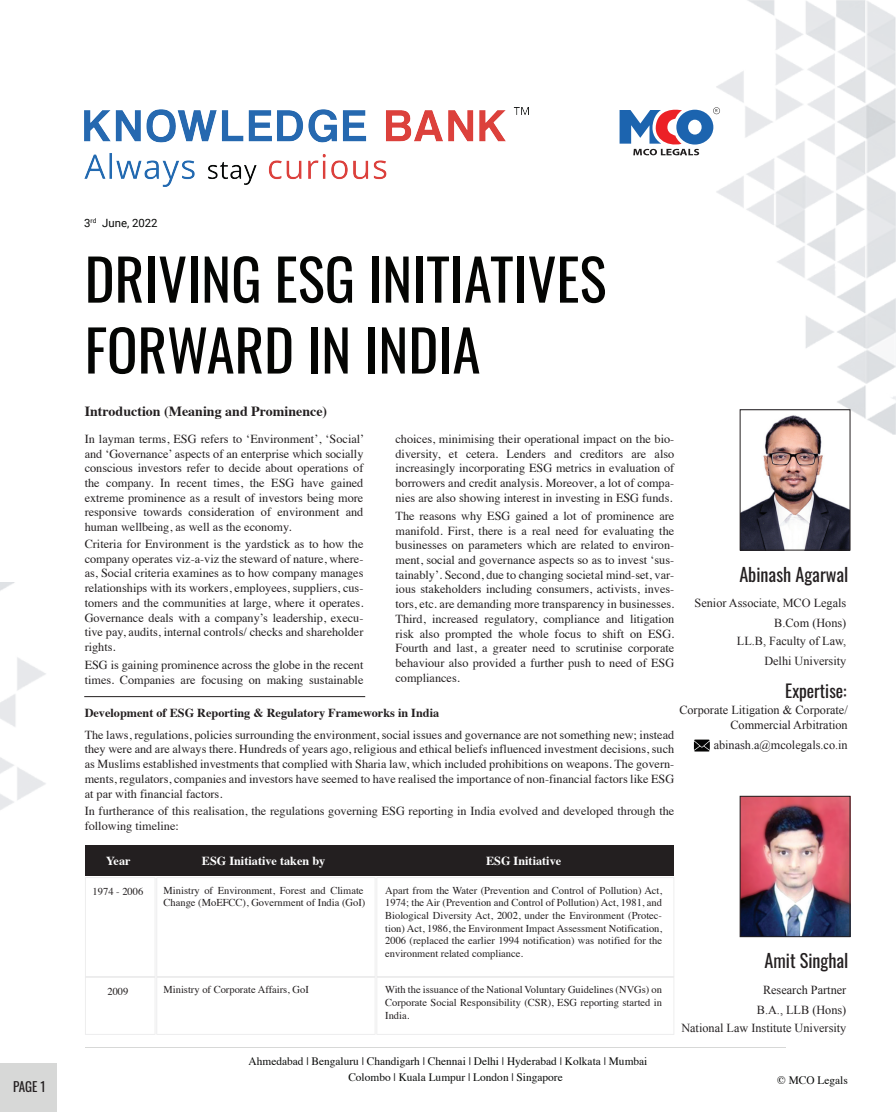
<style>
.page{position:relative;width:896px;height:1118px;background:#fff}
.page>*{position:absolute;margin:0;border:0;box-sizing:border-box;transform-origin:0 0}
.t1{font:56.88px/70.9px "Oswald";color:#040503}
.t2{font:18.2px "Oswald";color:#231f20}
.t3{font:17.5px "Oswald";color:#231f20}
.t4{font:700 14px "Times";color:#231f20}
.t5{font:13.12px "Oswald";color:#231f20}
.t6{font:12.25px/14.7px "Times";color:#231f20;text-align:justify}
.t7{font:12.25px/20.1px "Times New Roman";color:#231f20;text-align:right}
.t8{font:700 12.25px "Times";color:#231f20}
.t9{font:700 12.25px "Times";color:#fff}
.t10{font:12.25px "Times New Roman";color:#211d1e}
.t11{font:11.38px "Times";color:#090a09}
.t12{font:11.38px "Times";color:#0a0c0b}
.t13{font:11.38px "Roboto";color:#090a09}
.t14{font:10.5px/12.6px "Times";color:#231f20;text-align:justify}
.t15{font:4.29px "Avenir Next";color:#050504}
</style>
<div class="page">
<img style="left:716px;top:0;width:180px;height:435px">
<img style="left:0;top:582px;width:46px;height:228px">
<div style="left:0;top:1063px;width:57px;height:48px;background:#d7d8d7"></div>
<hr style="left:85px;top:1046px;width:701px;height:1px;background:#d7d8d7">
<img style="left:84px;top:107px;width:445px;height:79px">
<svg style="left:694px;top:739px;width:16px;height:12px"></svg>
<img style="left:742px;top:411px;width:106px;height:137px">
<div style="left:740px;top:409px;width:110px;height:141px;border:1px solid #231f20"></div>
<img style="left:742px;top:797px;width:106px;height:138px">
<div style="left:740px;top:795px;width:110px;height:142px;border:1px solid #231f20"></div>
<svg style="left:620px;top:106px;width:100px;height:49px"></svg>
<hr style="left:84px;top:696px;width:281px;height:1px;background:#231f20">
<div style="left:85px;top:845px;width:70px;height:31px;background:#231f20"></div>
<div style="left:156px;top:845px;width:220px;height:31px;background:#231f20"></div>
<div style="left:376px;top:845px;width:298px;height:31px;background:#231f20"></div>
<svg style="left:85px;top:877px;width:589px;height:157px"></svg>
<p class="t15" style="left:715px;top:107px;width:4px">R</p>
<p class="t5" style="left:13px;top:1074px;width:34px">PAGE 1</p>
<p class="t13" style="left:84px;top:215px;width:75px">3<sup>rd</sup> June, 2022</p>
<h1 class="t1" style="left:85px;top:238px;width:523px">DRIVING ESG INITIATIVES<br>FORWARD IN INDIA</h1>
<p class="t4" style="left:85px;top:398px;width:244px">Introduction (Meaning and Prominence)</p>
<p class="t6" style="left:85px;top:430px;width:281px">In layman terms, ESG refers to ‘Environment’, ‘Social’ and ‘Governance’ aspects of an enterprise which socially conscious investors refer to decide about operations of the company. In recent times, the ESG have gained extreme prominence as a result of investors being more responsive towards consideration of environment and human wellbeing, as well as the economy.</p>
<p class="t6" style="left:85px;top:535px;width:280px">Criteria for Environment is the yardstick as to how the company operates viz-a-viz the steward of nature, where&shy;as, Social criteria examines as to how company manages relationships with its workers, employees, suppliers, cus&shy;tomers and the communities at large, where it operates.<br>Governance deals with a company’s leadership, execu&shy;tive pay, audits, internal controls/ checks and shareholder rights.</p>
<p class="t6" style="left:85px;top:656px;width:280px">ESG is gaining prominence across the globe in the recent times. Companies are focusing on making sustainable</p>
<p class="t6" style="left:396px;top:430px;width:280px">choices, minimising their operational impact on the bio&shy;diversity, et cetera. Lenders and creditors are also increasingly incorporating ESG metrics in evaluation of borrowers and credit analysis. Moreover, a lot of compa&shy;nies are also showing interest in investing in ESG funds.</p>
<p class="t6" style="left:396px;top:507px;width:280px">The reasons why ESG gained a lot of prominence are manifold. First, there is a real need for evaluating the businesses on parameters which are related to environ&shy;ment, social and governance aspects so as to invest ‘sus&shy;tainably’. Second, due to changing societal mind-set, var&shy;ious stakeholders including consumers, activists, inves&shy;tors, etc. are demanding more transparency in businesses.<br>Third, increased regulatory, compliance and litigation risk also prompted the whole focus to shift on ESG.<br>Fourth and last, a greater need to scrutinise corporate behaviour also provided a further push to need of ESG compliances.</p>
<h2 class="t2" style="left:739px;top:558px;width:111px">Abinash Agarwal</h2>
<p class="t7" style="left:695px;top:592px;width:153px">Senior Associate, MCO Legals<br>B.Com (Hons)</p>
<p class="t7" style="left:737px;top:630px;width:111px">LL.B, Faculty of Law,<br>Delhi University</p>
<p class="t7" style="left:679px;top:702px;width:170px;line-height:14.7px">Corporate Litigation &amp; Corporate/<br>Commercial Arbitration</p>
<p class="t7" style="left:714px;top:734px;width:136px">abinash.a@mcolegals.co.in</p>
<h3 class="t3" style="left:785px;top:675px;width:63px">Expertise:</h3>
<p class="t8" style="left:85px;top:701px;width:356px">Development of ESG Reporting &amp; Regulatory Frameworks in India</p>
<p class="t6" style="left:85px;top:726px;width:591px">The laws, regulations, policies surrounding the environment, social issues and governance are not something new; instead they were and are always there. Hundreds of years ago, religious and ethical beliefs influenced investment decisions, such as Muslims established investments that complied with Sharia law, which included prohibitions on weapons. The govern&shy;ments, regulators, companies and investors have seemed to have realised the importance of non-financial factors like ESG at par with financial factors.</p>
<p class="t6" style="left:85px;top:803px;width:591px">In furtherance of this realisation, the regulations governing ESG reporting in India evolved and developed through the following timeline:</p>
<p class="t9" style="left:106px;top:849px;width:26px">Year</p>
<p class="t9" style="left:202px;top:849px;width:125px">ESG Initiative taken by</p>
<p class="t9" style="left:486px;top:849px;width:77px">ESG Initiative</p>
<p class="t14" style="left:93px;top:884px;width:52px">1974 - 2006</p>
<p class="t14" style="left:164px;top:882px;width:203px">Ministry of Environment, Forest and Climate<br>Change (MoEFCC), Government of India (GoI)</p>
<p class="t14" style="left:385px;top:882px;width:278px">Apart from the Water (Prevention and Control of Pollution) Act, 1974; the Air (Prevention and Control of Pollution) Act, 1981, and Biological Diversity Act, 2002, under the Environment (Protec&shy;tion) Act, 1986, the Environment Impact Assessment Notification, 2006 (replaced the earlier 1994 notification) was notified for the environment related compliance.</p>
<p class="t14" style="left:107px;top:984px;width:22px">2009</p>
<p class="t14" style="left:164px;top:982px;width:147px">Ministry of Corporate Affairs, GoI</p>
<p class="t14" style="left:385px;top:982px;width:278px">With the issuance of the National Voluntary Guidelines (NVGs) on Corporate Social Responsibility (CSR), ESG reporting started in India.</p>
<p class="t11" style="left:249px;top:1050px;width:400px">Ahmedabad | Bengaluru | Chandigarh | Chennai | Delhi | Hyderabad | Kolkata | Mumbai</p>
<p class="t12" style="left:348px;top:1066px;width:216px">Colombo | Kuala Lumpur | London | Singapore</p>
<h2 class="t2" style="left:765px;top:944px;width:85px">Amit Singhal</h2>
<p class="t10" style="left:763px;top:981px;width:85px">Research Partner</p>
<p class="t7" style="left:681px;top:1000px;width:167px;line-height:17.9px">B.A., LLB (Hons)<br>National Law Institute University</p>
<p class="t11" style="left:777px;top:1069px;width:72px">© MCO Legals</p>
</div>
